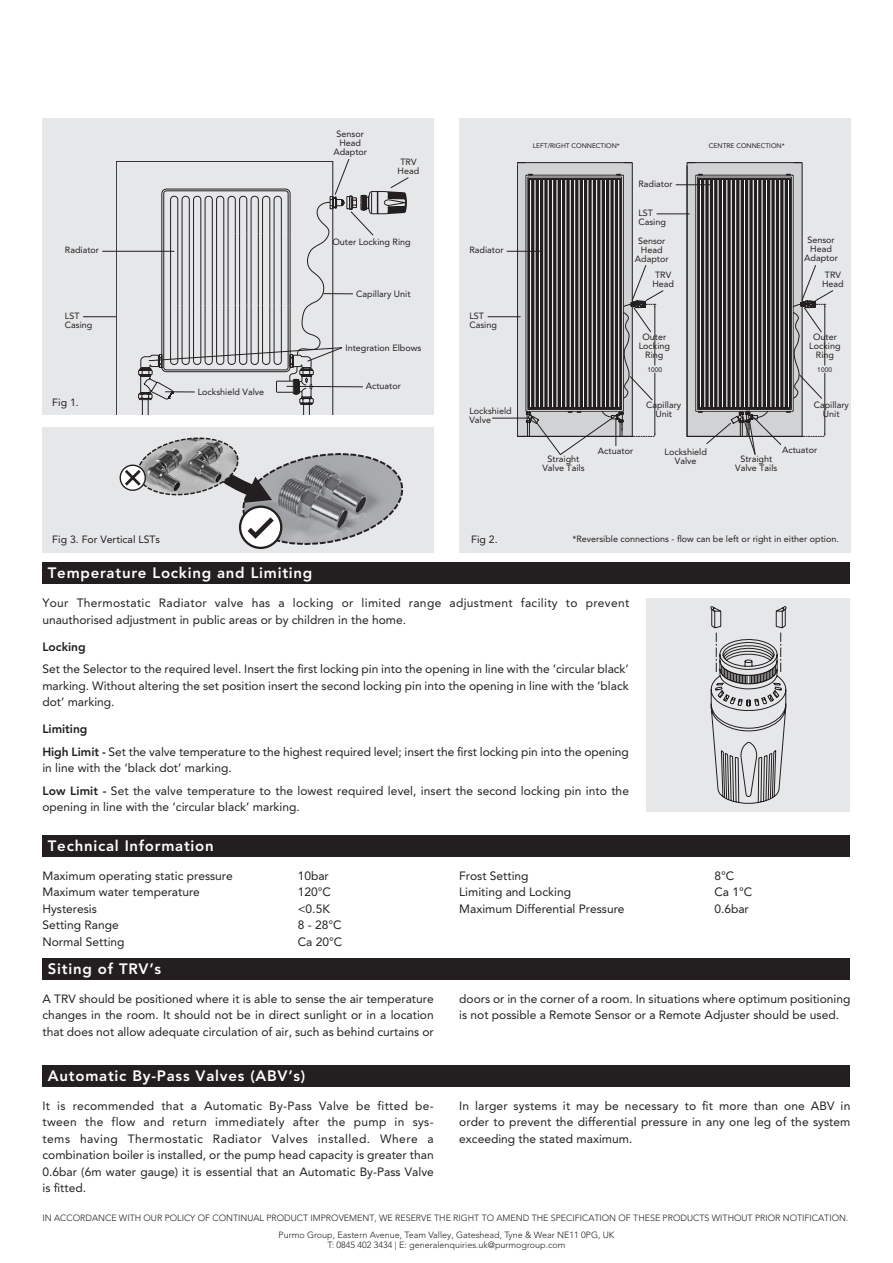
<style>
.page{position:relative;width:893px;height:1263px;background:#fff}
.page>*{position:absolute;margin:0;border:0;box-sizing:border-box;transform-origin:0 0}
.t1{font:800 15px "Avenir LT Pro";letter-spacing:.05em;color:#fff}
.t2{font:12px/16.5px "Avenir LT Pro";color:#231f20;text-align:justify}
.t3{font:12px/16.5px "Avenir LT Pro";letter-spacing:.03em;color:#231f20}
.t4{font:800 12px "Avenir LT Pro";color:#231f20}
.t5{font:10.5px "Avenir LT Pro";color:#231f20}
.t6{font:9px/9px "Avenir LT Pro";color:#231f20;text-align:center}
.t7{font:300 9px "Avenir LT Pro";color:#231f20}
.t8{font:6.6px "Avenir";color:#231f20}
.s1{font-weight:800}
</style>
<div class="page">
<div style="left:43px;top:835px;width:807px;height:21px;background:#231f20"></div>
<div style="left:43px;top:958px;width:807px;height:21px;background:#231f20"></div>
<div style="left:43px;top:1065px;width:807px;height:21px;background:#231f20"></div>
<div style="left:43px;top:118px;width:391px;height:297px;background:#e6e7e9"></div>
<svg style="left:116px;top:161px;width:22px;height:254px"></svg>
<div style="left:459px;top:118px;width:391px;height:435px;background:#e6e7e9"></div>
<div style="left:43px;top:427px;width:391px;height:126px;background:#e6e7e9"></div>
<div style="left:43px;top:562px;width:807px;height:22px;background:#231f20"></div>
<div style="left:646px;top:598px;width:204px;height:213px;background:#e6e7e9"></div>
<svg style="left:711px;top:606px;width:75px;height:197px"></svg>
<svg style="left:120px;top:437px;width:284px;height:112px"></svg>
<div style="left:517px;top:163px;width:115px;height:273px;background:#d1d2d4"></div>
<hr style="left:517px;top:166px;width:1px;height:270px;background:#231f20">
<div style="left:687px;top:163px;width:115px;height:273px;background:#d1d2d4"></div>
<hr style="left:673px;top:166px;width:1px;height:270px;background:#231f20">
<hr style="left:687px;top:166px;width:1px;height:270px;background:#231f20">
<hr style="left:507px;top:251px;width:36px;height:1px;background:#231f20">
<hr style="left:488px;top:316px;width:33px;height:1px;background:#231f20">
<hr style="left:102px;top:251px;width:72px;height:1px;background:#231f20">
<hr style="left:83px;top:316px;width:33px;height:1px;background:#231f20">
<hr style="left:657px;top:213px;width:33px;height:1px;background:#231f20">
<hr style="left:492px;top:418px;width:41px;height:1px;background:#231f20">
<svg style="left:138px;top:158px;width:271px;height:257px"></svg>
<svg style="left:517px;top:174px;width:150px;height:281px"></svg>
<svg style="left:673px;top:174px;width:161px;height:281px"></svg>
<p class="t6" style="left:65px;top:245px;width:36px">Radiator</p>
<p class="t6" style="left:65px;top:311px;width:16px">LST</p>
<p class="t6" style="left:65px;top:320px;width:29px">Casing</p>
<p class="t5" style="left:52px;top:395px;width:28px">Fig 1.</p>
<p class="t6" style="left:198px;top:387px;width:68px">Lockshield Valve</p>
<p class="t6" style="left:333px;top:129px;width:35px">Sensor<br>Head<br>Adaptor</p>
<p class="t6" style="left:398px;top:157px;width:23px">TRV<br>Head</p>
<p class="t6" style="left:332px;top:237px;width:80px">Outer Locking Ring</p>
<p class="t6" style="left:356px;top:289px;width:56px">Capillary Unit</p>
<p class="t6" style="left:345px;top:343px;width:77px">Integration Elbows</p>
<p class="t6" style="left:366px;top:382px;width:37px">Actuator</p>
<p class="t8" style="left:533px;top:142px;width:88px">LEFT/RIGHT CONNECTION*</p>
<p class="t8" style="left:709px;top:142px;width:77px">CENTRE CONNECTION*</p>
<p class="t6" style="left:638px;top:179px;width:36px">Radiator</p>
<p class="t6" style="left:638px;top:208px;width:16px">LST</p>
<p class="t6" style="left:638px;top:217px;width:29px">Casing</p>
<p class="t6" style="left:469px;top:245px;width:36px">Radiator</p>
<p class="t6" style="left:635px;top:236px;width:35px">Sensor<br>Head<br>Adaptor</p>
<p class="t6" style="left:469px;top:311px;width:16px">LST</p>
<p class="t6" style="left:469px;top:320px;width:29px">Casing</p>
<p class="t6" style="left:652px;top:270px;width:23px">TRV<br>Head</p>
<p class="t6" style="left:804px;top:236px;width:35px">Sensor<br>Head<br>Adaptor</p>
<p class="t6" style="left:822px;top:270px;width:23px">TRV<br>Head</p>
<p class="t6" style="left:639px;top:332px;width:33px">Outer<br>Locking<br>Ring</p>
<p class="t6" style="left:809px;top:332px;width:33px">Outer<br>Locking<br>Ring</p>
<p class="t6" style="left:469px;top:406px;width:44px">Lockshield</p>
<p class="t6" style="left:469px;top:415px;width:23px">Valve</p>
<p class="t6" style="left:548px;top:455px;width:33px">Straight</p>
<p class="t6" style="left:542px;top:464px;width:44px">Valve Tails</p>
<p class="t8" style="left:647px;top:365px;width:16px">1000</p>
<p class="t8" style="left:817px;top:365px;width:16px">1000</p>
<p class="t6" style="left:646px;top:400px;width:37px">Capillary<br>Unit</p>
<p class="t6" style="left:814px;top:400px;width:37px">Capillary<br>Unit</p>
<p class="t6" style="left:598px;top:446px;width:37px">Actuator</p>
<p class="t6" style="left:782px;top:445px;width:37px">Actuator</p>
<p class="t6" style="left:740px;top:455px;width:33px">Straight</p>
<p class="t6" style="left:735px;top:464px;width:44px">Valve Tails</p>
<p class="t6" style="left:665px;top:447px;width:44px">Lockshield</p>
<p class="t6" style="left:675px;top:456px;width:23px">Valve</p>
<p class="t5" style="left:52px;top:532px;width:109px">Fig 3. For Vertical LSTs</p>
<p class="t5" style="left:471px;top:532px;width:28px">Fig 2.</p>
<p class="t6" style="left:572px;top:535px;width:268px">*Reversible connections - flow can be left or right in either option.</p>
<p class="t1" style="left:48px;top:564px;width:266px">Temperature Locking and Limiting</p>
<p class="t3" style="left:42px;top:594px;width:588px">Your Thermostatic Radiator valve has a locking or limited range adjustment facility to prevent unauthorised adjustment in public areas or by children in the home.</p>
<p class="t4" style="left:42px;top:639px;width:45px">Locking</p>
<p class="t2" style="left:42px;top:660px;width:588px">Set the Selector to the required level. Insert the first locking pin into the opening in line with the ‘circular black’ marking. Without altering the set position insert the second locking pin into the opening in line with the ‘black dot’ marking.</p>
<p class="t4" style="left:42px;top:722px;width:47px">Limiting</p>
<p class="t2" style="left:42px;top:743px;width:588px"><span class="s1">High Limit -</span> Set the valve temperature to the highest required level; insert the first locking pin into the opening in line with the ‘black dot’ marking.</p>
<p class="t2" style="left:42px;top:782px;width:588px"><span class="s1">Low Limit -</span> Set the valve temperature to the lowest required level, insert the second locking pin into the opening in line with the ‘circular black’ marking.</p>
<p class="t1" style="left:48px;top:837px;width:167px">Technical Information</p>
<p class="t2" style="left:43px;top:867px;width:192px">Maximum operating static pressure</p>
<p class="t2" style="left:298px;top:867px;width:33px">10bar</p>
<p class="t2" style="left:43px;top:884px;width:159px">Maximum water temperature</p>
<p class="t2" style="left:298px;top:884px;width:35px">120°C</p>
<p class="t2" style="left:43px;top:900px;width:56px">Hysteresis</p>
<p class="t2" style="left:298px;top:900px;width:34px">&lt;0.5K</p>
<p class="t2" style="left:43px;top:917px;width:78px">Setting Range</p>
<p class="t2" style="left:298px;top:917px;width:45px">8 - 28°C</p>
<p class="t2" style="left:43px;top:933px;width:84px">Normal Setting</p>
<p class="t2" style="left:298px;top:933px;width:46px">Ca 20°C</p>
<p class="t2" style="left:459px;top:867px;width:71px">Frost Setting</p>
<p class="t2" style="left:714px;top:867px;width:21px">8°C</p>
<p class="t2" style="left:459px;top:884px;width:113px">Limiting and Locking</p>
<p class="t2" style="left:714px;top:884px;width:39px">Ca 1°C</p>
<p class="t2" style="left:459px;top:900px;width:167px">Maximum Differential Pressure</p>
<p class="t2" style="left:714px;top:900px;width:36px">0.6bar</p>
<p class="t1" style="left:48px;top:960px;width:115px">Siting of TRV’s</p>
<p class="t2" style="left:43px;top:990px;width:393px">A TRV should be positioned where it is able to sense the air temperature changes in the room. It should not be in direct sunlight or in a location that does not allow adequate circulation of air, such as behind curtains or</p>
<p class="t2" style="left:459px;top:990px;width:393px">doors or in the corner of a room. In situations where optimum positioning is not possible a Remote Sensor or a Remote Adjuster should be used.</p>
<p class="t1" style="left:48px;top:1067px;width:259px">Automatic By-Pass Valves (ABV’s)</p>
<p class="t2" style="left:43px;top:1097px;width:393px">It is recommended that a Automatic By-Pass Valve be fitted be&shy;tween the flow and return immediately after the pump in sys&shy;tems having Thermostatic Radiator Valves installed. Where a combination boiler is installed, or the pump head capacity is greater than 0.6bar (6m water gauge) it is essential that an Automatic By-Pass Valve is fitted.</p>
<p class="t2" style="left:459px;top:1097px;width:393px">In larger systems it may be necessary to fit more than one ABV in order to prevent the differential pressure in any one leg of the system exceeding the stated maximum.</p>
<p class="t7" style="left:43px;top:1212px;width:807px">IN ACCORDANCE WITH OUR POLICY OF CONTINUAL PRODUCT IMPROVEMENT, WE RESERVE THE RIGHT TO AMEND THE SPECIFICATION OF THESE PRODUCTS WITHOUT PRIOR NOTIFICATION.</p>
<p class="t7" style="left:279px;top:1229px;width:337px">Purmo Group, Eastern Avenue, Team Valley, Gateshead, Tyne &amp; Wear NE11 0PG, UK</p>
<p class="t7" style="left:327px;top:1240px;width:239px">T: 0845 402 3434 | E: generalenquiries.uk@purmogroup.com</p>
</div>
